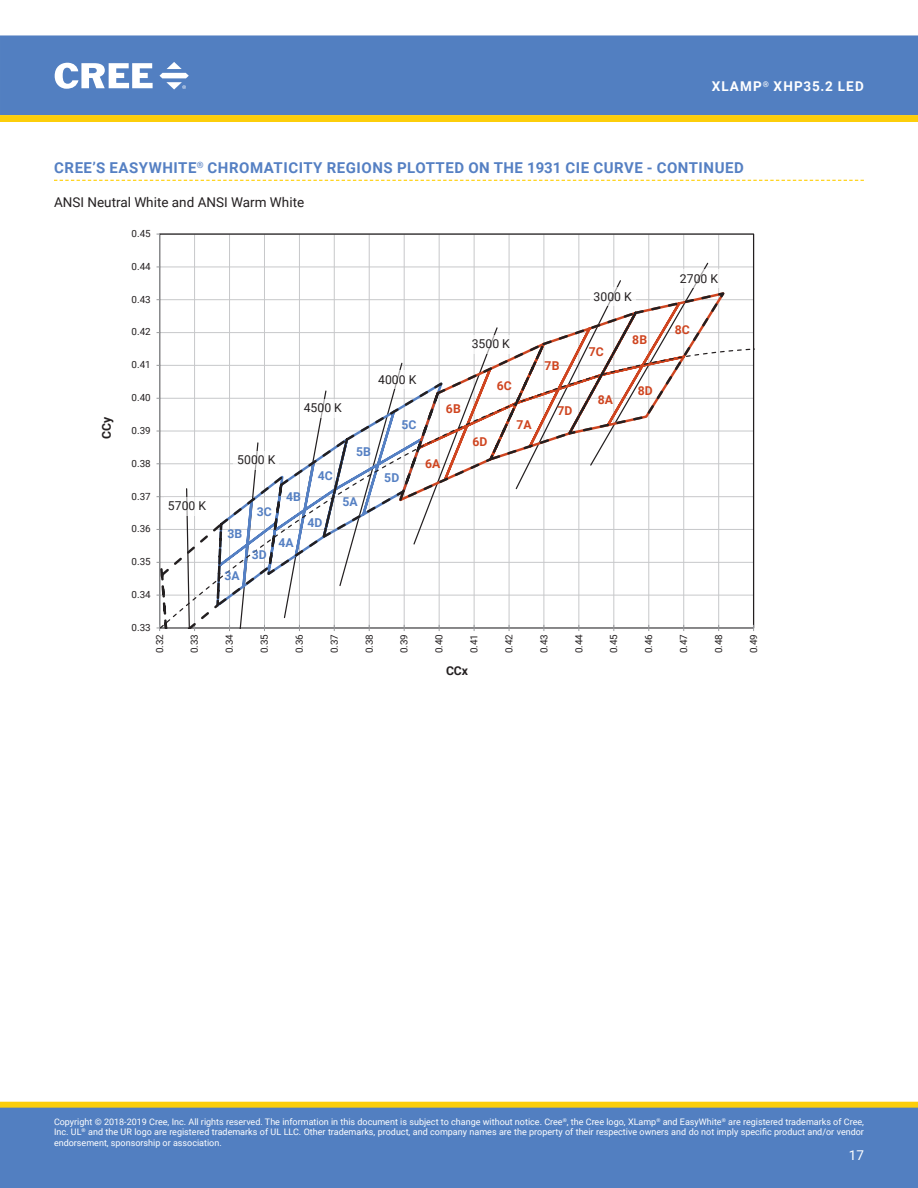
<style>
.page{position:relative;width:918px;height:1188px;background:#fff}
.page>*{position:absolute;margin:0;border:0;box-sizing:border-box;transform-origin:0 0}
.t1{font:700 15px "Roboto";letter-spacing:.035em;color:#5580c3}
.t2{font:13.5px "Roboto";color:#231f20}
.t3{font:700 13.5px "Roboto";letter-spacing:.085em;color:#fff}
.t4{font:13.5px "Roboto";color:#fff}
.t5{font:12.15px "Roboto";letter-spacing:.005em;color:#231f20}
.t6{font:700 12.15px "Roboto";letter-spacing:.005em;color:#5580c3}
.t7{font:700 12.15px "Roboto";letter-spacing:.005em;color:#cf4520}
.t8{font:700 12.15px "Roboto";letter-spacing:-.005em;color:#231f20}
.t9{font:9.9px "Roboto";letter-spacing:-.01em;color:#231f20}
.t10{font:9px/10.8px "Roboto";color:#fff;text-align:justify}
</style>
<div class="page">
<div style="left:1px;top:36px;width:916px;height:78px;background:#527fc1"></div>
<div style="left:0;top:35px;width:918px;height:80px;border:1px solid #527fc1"></div>
<svg style="left:55px;top:63px;width:98px;height:26px"></svg>
<svg style="left:159px;top:62px;width:30px;height:28px"></svg>
<div style="left:1px;top:1102px;width:916px;height:6px;background:#fcce0b"></div>
<div style="left:0;top:1102px;width:918px;height:6px;border:1px solid #fcce0b"></div>
<div style="left:0;top:1108px;width:918px;height:80px;background:#527fc1"></div>
<svg style="left:0;top:115px;width:918px;height:7px;background:#fbce0d"></svg>
<svg style="left:54px;top:180px;width:810px;height:1px"></svg>
<hr style="left:159px;top:234px;width:1px;height:394px;background:#989a9d">
<svg style="left:160px;top:234px;width:594px;height:395px"></svg>
<div style="left:676px;top:269px;width:46px;height:19px;background:#fff"></div>
<div style="left:590px;top:287px;width:45px;height:19px;background:#fff"></div>
<div style="left:468px;top:335px;width:46px;height:18px;background:#fff"></div>
<div style="left:374px;top:371px;width:46px;height:18px;background:#fff"></div>
<div style="left:300px;top:399px;width:46px;height:18px;background:#fff"></div>
<div style="left:233px;top:451px;width:46px;height:18px;background:#fff"></div>
<div style="left:164px;top:497px;width:46px;height:18px;background:#fff"></div>
<h2 class="t3" style="left:712px;top:77px;width:154px">XLAMP<sup>®</sup> XHP35.2 LED</h2>
<h1 class="t1" style="left:54px;top:157px;width:691px">CREE’S EASYWHITE<sup>®</sup> CHROMATICITY REGIONS PLOTTED ON THE 1931 CIE CURVE - CONTINUED</h1>
<h2 class="t2" style="left:54px;top:192px;width:252px">ANSI Neutral White and ANSI Warm White</h2>
<p class="t9" style="left:132px;top:227px;width:21px">0.45</p>
<h3 class="t8" style="left:98px;top:439px;width:24px;rotate:-90deg">CCy</h3>
<p class="t9" style="left:132px;top:259px;width:21px">0.44</p>
<p class="t9" style="left:132px;top:292px;width:21px">0.43</p>
<p class="t9" style="left:132px;top:325px;width:21px">0.42</p>
<p class="t9" style="left:132px;top:358px;width:21px">0.41</p>
<p class="t9" style="left:132px;top:391px;width:21px">0.40</p>
<p class="t9" style="left:132px;top:424px;width:21px">0.39</p>
<p class="t9" style="left:132px;top:456px;width:21px">0.38</p>
<p class="t9" style="left:132px;top:489px;width:21px">0.37</p>
<p class="t9" style="left:132px;top:522px;width:21px">0.36</p>
<p class="t9" style="left:132px;top:555px;width:21px">0.35</p>
<p class="t9" style="left:132px;top:588px;width:21px">0.34</p>
<p class="t9" style="left:132px;top:620px;width:21px">0.33</p>
<h3 class="t5" style="left:168px;top:498px;width:40px">5700 K</h3>
<h3 class="t5" style="left:237px;top:452px;width:40px">5000 K</h3>
<h3 class="t5" style="left:304px;top:400px;width:40px">4500 K</h3>
<h3 class="t6" style="left:356px;top:443px;width:16px">5B</h3>
<h3 class="t6" style="left:227px;top:525px;width:16px">3B</h3>
<h3 class="t6" style="left:224px;top:567px;width:17px">3A</h3>
<h3 class="t6" style="left:318px;top:467px;width:17px">4C</h3>
<h3 class="t6" style="left:307px;top:514px;width:16px">4D</h3>
<h3 class="t6" style="left:286px;top:489px;width:16px">4B</h3>
<h3 class="t6" style="left:257px;top:503px;width:17px">3C</h3>
<h3 class="t6" style="left:252px;top:547px;width:16px">3D</h3>
<h3 class="t6" style="left:278px;top:534px;width:17px">4A</h3>
<h3 class="t6" style="left:343px;top:493px;width:17px">5A</h3>
<h3 class="t5" style="left:378px;top:371px;width:40px">4000 K</h3>
<h3 class="t6" style="left:401px;top:416px;width:17px">5C</h3>
<h3 class="t6" style="left:384px;top:469px;width:16px">5D</h3>
<h3 class="t7" style="left:446px;top:401px;width:16px">6B</h3>
<h3 class="t7" style="left:425px;top:455px;width:17px">6A</h3>
<h3 class="t5" style="left:472px;top:336px;width:40px">3500 K</h3>
<h3 class="t7" style="left:497px;top:377px;width:17px">6C</h3>
<h3 class="t7" style="left:472px;top:433px;width:16px">6D</h3>
<h3 class="t7" style="left:516px;top:416px;width:17px">7A</h3>
<h3 class="t7" style="left:545px;top:358px;width:16px">7B</h3>
<h3 class="t7" style="left:558px;top:402px;width:16px">7D</h3>
<h3 class="t5" style="left:594px;top:288px;width:40px">3000 K</h3>
<h3 class="t7" style="left:589px;top:343px;width:17px">7C</h3>
<h3 class="t7" style="left:598px;top:391px;width:17px">8A</h3>
<h3 class="t7" style="left:632px;top:331px;width:16px">8B</h3>
<h3 class="t7" style="left:638px;top:383px;width:16px">8D</h3>
<h3 class="t5" style="left:680px;top:270px;width:40px">2700 K</h3>
<h3 class="t7" style="left:675px;top:321px;width:17px">8C</h3>
<p class="t9" style="left:153px;top:653px;width:21px;rotate:-90deg">0.32</p>
<p class="t9" style="left:188px;top:653px;width:21px;rotate:-90deg">0.33</p>
<p class="t9" style="left:222px;top:653px;width:21px;rotate:-90deg">0.34</p>
<p class="t9" style="left:257px;top:653px;width:21px;rotate:-90deg">0.35</p>
<p class="t9" style="left:292px;top:653px;width:21px;rotate:-90deg">0.36</p>
<p class="t9" style="left:327px;top:653px;width:21px;rotate:-90deg">0.37</p>
<p class="t9" style="left:362px;top:653px;width:21px;rotate:-90deg">0.38</p>
<p class="t9" style="left:397px;top:653px;width:21px;rotate:-90deg">0.39</p>
<p class="t9" style="left:432px;top:653px;width:21px;rotate:-90deg">0.40</p>
<p class="t9" style="left:467px;top:653px;width:21px;rotate:-90deg">0.41</p>
<p class="t9" style="left:502px;top:653px;width:21px;rotate:-90deg">0.42</p>
<p class="t9" style="left:537px;top:653px;width:21px;rotate:-90deg">0.43</p>
<p class="t9" style="left:572px;top:653px;width:21px;rotate:-90deg">0.44</p>
<p class="t9" style="left:607px;top:653px;width:21px;rotate:-90deg">0.45</p>
<p class="t9" style="left:642px;top:653px;width:21px;rotate:-90deg">0.46</p>
<p class="t9" style="left:677px;top:653px;width:21px;rotate:-90deg">0.47</p>
<p class="t9" style="left:712px;top:653px;width:21px;rotate:-90deg">0.48</p>
<p class="t9" style="left:747px;top:653px;width:21px;rotate:-90deg">0.49</p>
<h3 class="t8" style="left:446px;top:662px;width:24px">CCx</h3>
<p class="t10" style="left:54px;top:1116px;width:812px">Copyright © 2018-2019 Cree, Inc. All rights reserved. The information in this document is subject to change without notice. Cree<sup>®</sup>, the Cree logo, XLamp<sup>®</sup> and EasyWhite<sup>®</sup> are registered trademarks of Cree, Inc. UL<sup>®</sup> and the UR logo are registered trademarks of UL LLC. Other trademarks, product, and company names are the property of their respective owners and do not imply specific product and/or vendor endorsement, sponsorship or association.</p>
<h2 class="t4" style="left:849px;top:1145px;width:17px">17</h2>
</div>
